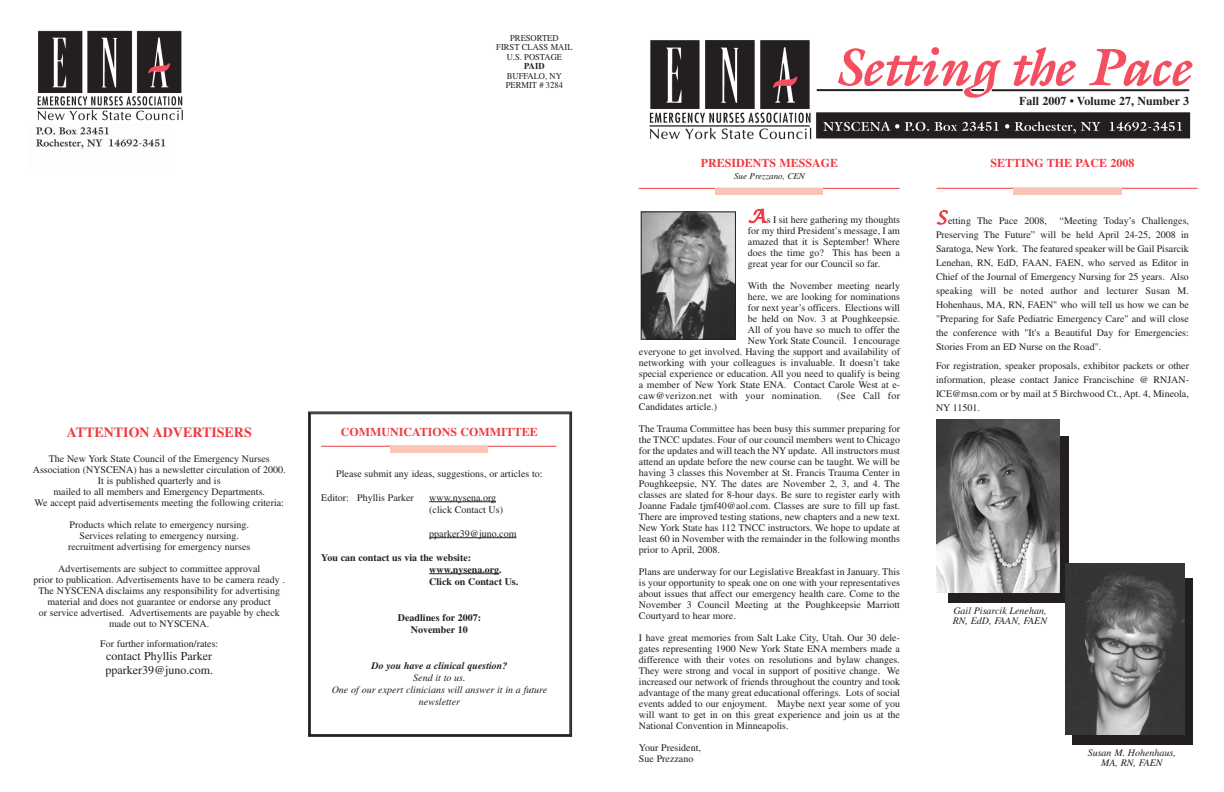
<style>
.page{position:relative;width:1224px;height:792px;background:#fff}
.page>*{position:absolute;margin:0;border:0;box-sizing:border-box;transform-origin:0 0}
.t1{font:700 14px "Times";color:#ee3a41}
.t2{font:700 12px "Times";color:#ee3a41}
.t3{font:12px/14.4px "Times";color:#231f20}
.t4{font:700 12px "Times";color:#231f20}
.t5{font:10px/11px "Times";color:#231f20;text-align:justify}
.t6{font:italic 10px/12px "Times";color:#231f20;text-align:center}
.t7{font:700 10px/12px "Times";color:#231f20}
.t8{font:10px "Times";letter-spacing:.02em;color:#231f20}
.t9{font:italic 700 10px "Times";color:#231f20}
.t10{font:9px/9.5px "Times";color:#231f20;text-align:center;scale:.95 1}
.t11{font:italic 9px "Times";color:#231f20}
.t12{font:700 9px "Times";color:#231f20;scale:.95 1}
.s1{font-family:"Lucida Calligraphy";font-style:italic;font-size:18px;color:#ee3a41}
</style>
<div class="page">
<div style="left:1072px;top:578px;width:121px;height:167px;background:#231f20"></div>
<div style="left:948px;top:436px;width:121px;height:167px;background:#231f20"></div>
<hr style="left:639px;top:188px;width:261px;height:1px;background:#ee3a41">
<div style="left:715px;top:188px;width:108px;height:6px;background:#fbc4b5"></div>
<img style="left:35px;top:127px;width:131px;height:22px">
<img style="left:649px;top:40px;width:542px;height:100px">
<div style="left:828px;top:40px;width:369px;height:65px;background:#fff"></div>
<img style="left:828px;top:47px;width:365px;height:51px">
<img style="left:773px;top:76px;width:25px;height:12px">
<hr style="left:817px;top:89px;width:146px;height:2px;background:#231f20">
<hr style="left:992px;top:89px;width:197px;height:2px;background:#231f20">
<svg style="left:971px;top:89px;width:13px;height:2px"></svg>
<div style="left:982px;top:97px;width:207px;height:13px;background:#fff"></div>
<img style="left:37px;top:30px;width:146px;height:91px">
<img style="left:148px;top:63px;width:22px;height:10px">
<img style="left:643px;top:213px;width:91px;height:125px">
<div style="left:641px;top:211px;width:95px;height:129px;border:1px solid #231f20"></div>
<div style="left:310px;top:414px;width:260px;height:321px;border:1px solid #231f20"></div>
<svg style="left:429px;top:501px;width:21px;height:1px"></svg>
<hr style="left:450px;top:501px;width:41px;height:1px;background:#231f20">
<hr style="left:429px;top:537px;width:88px;height:1px;background:#231f20">
<svg style="left:429px;top:573px;width:21px;height:1px"></svg>
<hr style="left:450px;top:573px;width:49px;height:1px;background:#231f20">
<hr style="left:321px;top:446px;width:236px;height:1px;background:#ee3a41">
<div style="left:390px;top:446px;width:98px;height:6px;background:#fbc4b5"></div>
<hr style="left:937px;top:188px;width:261px;height:1px;background:#ee3a41">
<div style="left:1013px;top:188px;width:108px;height:6px;background:#fbc4b5"></div>
<img style="left:937px;top:420px;width:122px;height:172px">
<img style="left:1066px;top:564px;width:118px;height:170px">
<p class="t10" style="left:496px;top:34px;width:82px">PRESORTED<br>FIRST CLASS MAIL<br>U.S. POSTAGE</p>
<p class="t12" style="left:524px;top:61px;width:23px">PAID</p>
<p class="t10" style="left:506px;top:72px;width:62px;text-align:left">BUFFALO, NY<br>PERMIT # 3284</p>
<h1 class="t1" style="left:67px;top:424px;width:187px">ATTENTION ADVERTISERS</h1>
<p class="t5" style="left:33px;top:454px;width:254px;text-align:center">The New York State Council of the Emergency Nurses Association (NYSCENA) has a newsletter circulation of 2000.<br>It is published quarterly and is<br>mailed to all members and Emergency Departments.<br>We accept paid advertisements meeting the following criteria:</p>
<p class="t5" style="left:68px;top:520px;width:184px;text-align:center">Products which relate to emergency nursing.<br>Services relating to emergency nursing. recruitment advertising for emergency nurses</p>
<p class="t5" style="left:34px;top:564px;width:253px;text-align:center">Advertisements are subject to committee approval<br>prior to publication. Advertisements have to be camera ready .<br>The NYSCENA disclaims any responsibility for advertising material and does not guarantee or endorse any product<br>or service advertised. Advertisements are payable by check made out to NYSCENA.</p>
<p class="t5" style="left:100px;top:639px;width:120px">For further information/rates:</p>
<p class="t3" style="left:105px;top:650px;width:109px">contact Phyllis Parker pparker39@juno.com.</p>
<p class="t2" style="left:341px;top:425px;width:198px">COMMUNICATIONS COMMITTEE</p>
<p class="t5" style="left:336px;top:469px;width:208px">Please submit any ideas, suggestions, or articles to:</p>
<p class="t5" style="left:321px;top:493px;width:94px">Editor: Phyllis Parker</p>
<p class="t5" style="left:429px;top:492px;width:75px;line-height:12px">www.nysena.org (click Contact Us)</p>
<p class="t5" style="left:429px;top:529px;width:89px">pparker39@juno.com</p>
<p class="t7" style="left:429px;top:551px;width:91px;text-indent:-108px">You can contact us via the website: www.nysena.org.<br>Click on Contact Us.</p>
<p class="t7" style="left:398px;top:611px;width:85px;text-align:center">Deadlines for 2007:<br>November 10</p>
<p class="t9" style="left:371px;top:662px;width:137px">Do you have a clinical question?</p>
<p class="t6" style="left:332px;top:672px;width:217px">Send it to us.<br>One of our expert clinicians will answer it in a future newsletter</p>
<p class="t2" style="left:701px;top:156px;width:139px">PRESIDENTS MESSAGE</p>
<p class="t11" style="left:734px;top:173px;width:72px">Sue Prezzano, CEN</p>
<p class="t5" style="left:748px;top:215px;width:154px"><span class="s1">A</span>s I sit here gathering my thoughts for my third President’s message, I am amazed that it is September! Where does the time go? This has been a great year for our Council so far.</p>
<p class="t5" style="left:748px;top:281px;width:154px">With the November meeting nearly</p>
<p class="t5" style="left:748px;top:292px;width:154px">here, we are looking for nominations</p>
<p class="t5" style="left:748px;top:303px;width:154px">for next year’s officers. Elections will</p>
<p class="t5" style="left:748px;top:314px;width:154px">be held on Nov. 3 at Poughkeepsie.</p>
<p class="t5" style="left:748px;top:325px;width:154px">All of you have so much to offer the</p>
<p class="t5" style="left:748px;top:336px;width:154px">New York State Council. I encourage</p>
<p class="t5" style="left:639px;top:347px;width:263px">everyone to get involved. Having the support and availability of</p>
<p class="t5" style="left:639px;top:358px;width:263px">networking with your colleagues is invaluable. It doesn’t take</p>
<p class="t5" style="left:639px;top:369px;width:263px">special experience or education. All you need to qualify is being</p>
<p class="t5" style="left:639px;top:380px;width:263px">a member of New York State ENA. Contact Carole West at e-</p>
<p class="t8" style="left:639px;top:392px;width:185px">caw@verizon.net with your nomination.</p>
<p class="t8" style="left:837px;top:392px;width:64px">(See Call for</p>
<p class="t5" style="left:639px;top:402px;width:80px">Candidates article.)</p>
<p class="t5" style="left:639px;top:424px;width:263px">The Trauma Committee has been busy this summer preparing for the TNCC updates. Four of our council members went to Chicago for the updates and will teach the NY update. All instructors must attend an update before the new course can be taught. We will be having 3 classes this November at St. Francis Trauma Center in Poughkeepsie, NY. The dates are November 2, 3, and 4. The classes are slated for 8-hour days. Be sure to register early with Joanne Fadale tjmf40@aol.com. Classes are sure to fill up fast.<br>There are improved testing stations, new chapters and a new text.<br>New York State has 112 TNCC instructors. We hope to update at least 60 in November with the remainder in the following months prior to April, 2008.</p>
<p class="t5" style="left:639px;top:567px;width:263px">Plans are underway for our Legislative Breakfast in January. This is your opportunity to speak one on one with your representatives about issues that affect our emergency health care. Come to the November 3 Council Meeting at the Poughkeepsie Marriott Courtyard to hear more.</p>
<p class="t5" style="left:639px;top:633px;width:263px">I have great memories from Salt Lake City, Utah. Our 30 dele&shy;gates representing 1900 New York State ENA members made a difference with their votes on resolutions and bylaw changes.<br>They were strong and vocal in support of positive change. We increased our network of friends throughout the country and took advantage of the many great educational offerings. Lots of social events added to our enjoyment. Maybe next year some of you will want to get in on this great experience and join us at the National Convention in Minneapolis.</p>
<p class="t5" style="left:639px;top:743px;width:64px">Your President,<br>Sue Prezzano</p>
<p class="t4" style="left:1019px;top:94px;width:172px">Fall 2007 • Volume 27, Number 3</p>
<p class="t2" style="left:990px;top:156px;width:146px">SETTING THE PACE 2008</p>
<p class="t5" style="left:936px;top:216px;width:112px"><span class="s1">S</span>etting The Pace 2008,</p>
<p class="t5" style="left:936px;top:215px;width:255px;line-height:14px;text-indent:124px">“Meeting Today’s Challenges, Preserving The Future” will be held April 24-25, 2008 in Saratoga, New York. The featured speaker will be Gail Pisarcik Lenehan, RN, EdD, FAAN, FAEN, who served as Editor in Chief of the Journal of Emergency Nursing for 25 years. Also speaking will be noted author and lecturer Susan M.<br>Hohenhaus, MA, RN, FAEN" who will tell us how we can be "Preparing for Safe Pediatric Emergency Care" and will close the conference with "It's a Beautiful Day for Emergencies:<br>Stories From an ED Nurse on the Road".</p>
<p class="t5" style="left:936px;top:360px;width:255px;line-height:14px">For registration, speaker proposals, exhibitor packets or other information, please contact Janice Francischine @ RNJAN-ICE@msn.com or by mail at 5 Birchwood Ct., Apt. 4, Mineola, NY 11501.</p>
<p class="t6" style="left:953px;top:607px;width:96px;line-height:10px;text-align:left">Gail Pisarcik Lenehan,<br>RN, EdD, FAAN, FAEN</p>
<p class="t6" style="left:1088px;top:748px;width:90px;line-height:10px">Susan M. Hohenhaus,<br>MA, RN, FAEN</p>
</div>
